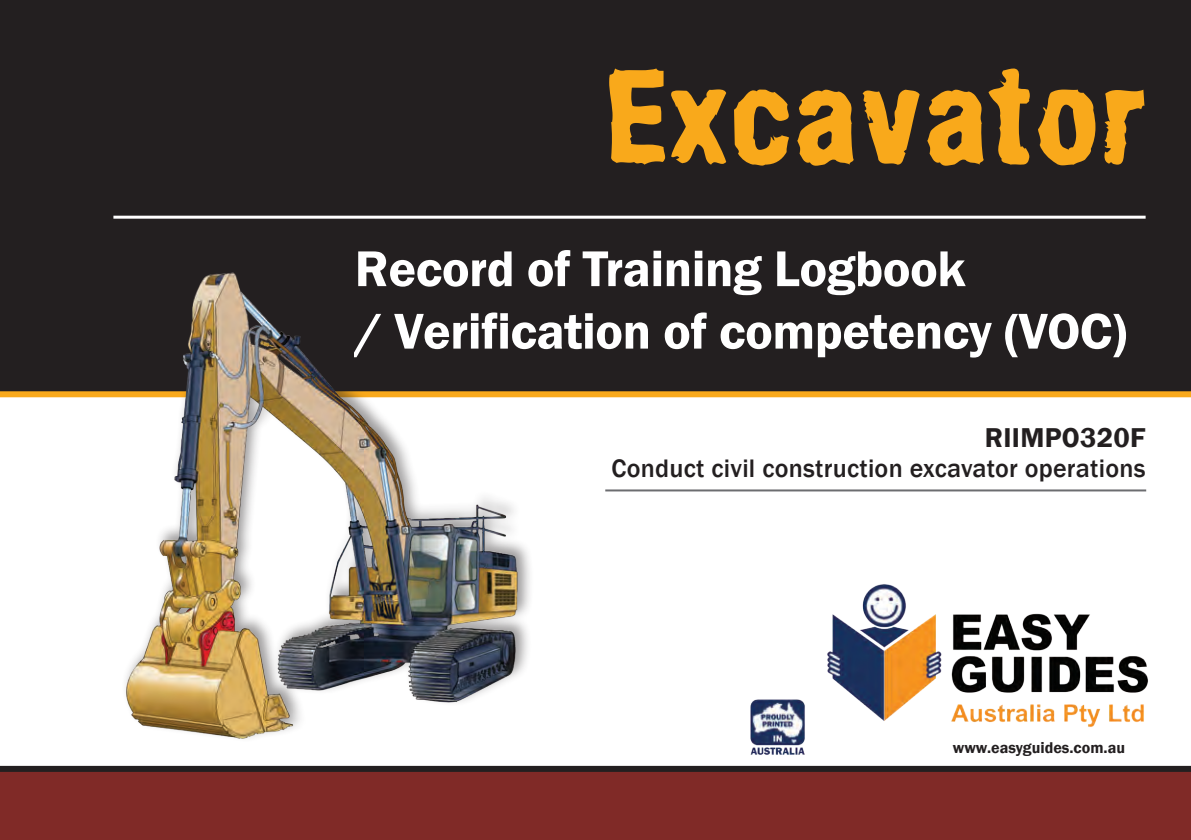
<style>
.page{position:relative;width:1191px;height:840px;background:#fff}
.page>*{position:absolute;margin:0;border:0;box-sizing:border-box;transform-origin:0 0}
.t1{font:120px "Army Chalk";color:#f9a91b}
.t2{font:600 52px/62.4px "Franklin Gothic";letter-spacing:-.01em;color:#fff}
.t3{font:600 28px "Franklin Gothic";letter-spacing:.01em;color:#231f20}
.t4{font:500 26px "Franklin Gothic";letter-spacing:.01em;color:#231f20}
.t5{font:600 16px "Franklin Gothic";color:#231f20}
</style>
<div class="page">
<div style="left:0;top:771px;width:1191px;height:68px;background:#802a27"></div>
<div style="left:0;top:0;width:1191px;height:391px;background:#231f20"></div>
<div style="left:0;top:765px;width:1191px;height:6px;background:#231f20"></div>
<div style="left:0;top:391px;width:1191px;height:6px;background:#f9a91b"></div>
<hr style="left:113px;top:215px;width:1032px;height:3px;background:#fff">
<hr style="left:605px;top:489px;width:541px;height:2px;background:#6c6d70">
<div style="left:121px;top:257px;width:413px;height:485px;background:#231f20"></div>
<img style="left:120px;top:272px;width:410px;height:470px">
<img style="left:827px;top:584px;width:321px;height:143px">
<img style="left:750px;top:699px;width:55px;height:55px">
<h1 class="t1" style="left:609px;top:49px;width:543px">Excavator</h1>
<p class="t2" style="left:355px;top:238px;width:774px">Record of Training Logbook<br>/ Verification of competency (VOC)</p>
<p class="t3" style="left:985px;top:420px;width:162px">RIIMPO320F</p>
<p class="t4" style="left:611px;top:451px;width:535px">Conduct civil construction excavator operations</p>
<p class="t5" style="left:952px;top:737px;width:174px">www.easyguides.com.au</p>
</div>
